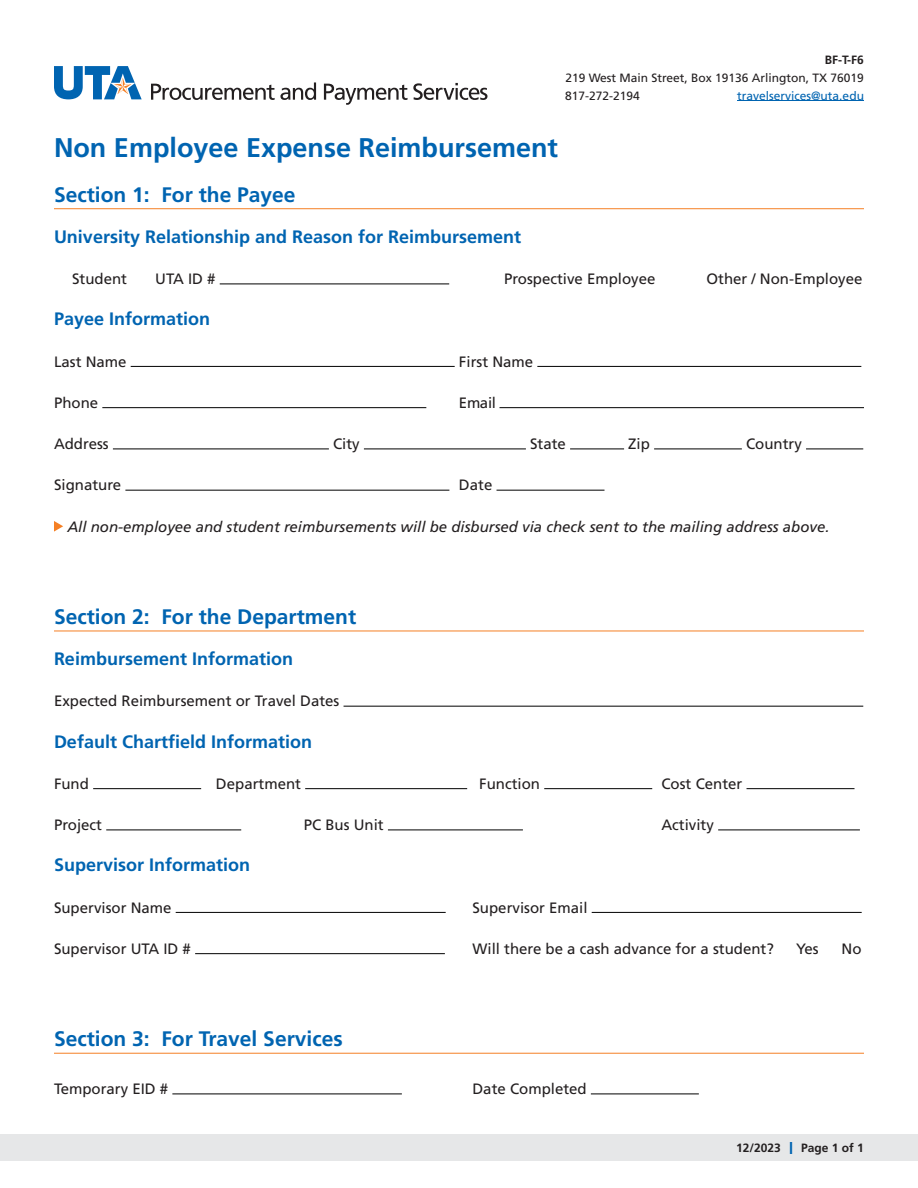
<style>
.page{position:relative;width:918px;height:1188px;background:#fff}
.page>*{position:absolute;margin:0;border:0;box-sizing:border-box;transform-origin:0 0}
.H1_Title{font:27px "Frutiger LT 65 Bd";color:#0064b1}
.H2_Major_Section{font:21px "Frutiger LT 65 Bd";color:#0064b1}
.H3_Minor_Section{font:18px "Frutiger LT 65 Bd";color:#0064b1}
.P_Body{font:15px "Frutiger LT 55 Rm";color:#231f20}
.P_Body-2{font:15px "Frutiger LT 56 It";color:#231f20}
.P_Form_Info_Block{font:12px "Frutiger LT 55 Rm";color:#231f20}
.P_Form_Info_Block-2{font:12px "Frutiger LT 65 Bd";color:#231f20}
.P_Form_Info_Block-3{font:12px "Frutiger LT 55 Rm";color:#0064b1}
.s1{font-family:"Frutiger LT 95 Ult Blk";color:#0064b1}
</style>
<div class="page">
<div style="left:0;top:1134px;width:918px;height:27px;background:#e6e7e8"></div>
<hr style="left:737px;top:100px;width:127px;height:1px;background:#0064b1">
<svg style="left:54px;top:66px;width:88px;height:33px"></svg>
<svg style="left:151px;top:82px;width:165px;height:18px"></svg>
<svg style="left:324px;top:83px;width:164px;height:22px"></svg>
<hr style="left:54px;top:208px;width:810px;height:1px;background:#f58025">
<hr style="left:54px;top:631px;width:810px;height:1px;background:#f58025">
<hr style="left:54px;top:1053px;width:810px;height:1px;background:#f58025">
<hr style="left:220px;top:284px;width:229px;height:1px;background:#000">
<hr style="left:131px;top:366px;width:324px;height:1px;background:#000">
<hr style="left:537px;top:366px;width:324px;height:1px;background:#000">
<hr style="left:102px;top:407px;width:324px;height:1px;background:#000">
<hr style="left:500px;top:407px;width:364px;height:1px;background:#000">
<hr style="left:113px;top:449px;width:216px;height:1px;background:#000">
<hr style="left:364px;top:449px;width:162px;height:1px;background:#000">
<hr style="left:570px;top:449px;width:54px;height:1px;background:#000">
<hr style="left:654px;top:449px;width:88px;height:1px;background:#000">
<hr style="left:806px;top:449px;width:57px;height:1px;background:#000">
<hr style="left:125px;top:490px;width:324px;height:1px;background:#000">
<hr style="left:497px;top:490px;width:108px;height:1px;background:#000">
<svg style="left:54px;top:521px;width:9px;height:11px"></svg>
<hr style="left:344px;top:706px;width:519px;height:1px;background:#000">
<hr style="left:93px;top:788px;width:108px;height:1px;background:#000">
<hr style="left:305px;top:788px;width:162px;height:1px;background:#000">
<hr style="left:544px;top:788px;width:108px;height:1px;background:#000">
<hr style="left:747px;top:788px;width:108px;height:1px;background:#000">
<hr style="left:106px;top:830px;width:135px;height:1px;background:#000">
<hr style="left:388px;top:830px;width:135px;height:1px;background:#000">
<hr style="left:718px;top:830px;width:142px;height:1px;background:#000">
<hr style="left:176px;top:912px;width:270px;height:1px;background:#000">
<hr style="left:592px;top:912px;width:270px;height:1px;background:#000">
<hr style="left:195px;top:953px;width:250px;height:1px;background:#000">
<hr style="left:172px;top:1094px;width:230px;height:1px;background:#000">
<hr style="left:591px;top:1094px;width:108px;height:1px;background:#000">
<p class="P_Form_Info_Block-2" style="left:825px;top:52px;width:41px">BF-T-F6</p>
<p class="P_Form_Info_Block" style="left:565px;top:70px;width:300px">219 West Main Street, Box 19136 Arlington, TX 76019</p>
<p class="P_Form_Info_Block" style="left:565px;top:88px;width:76px">817-272-2194</p>
<p class="P_Form_Info_Block-3" style="left:737px;top:88px;width:128px">travelservices@uta.edu</p>
<h1 class="H1_Title" style="left:54px;top:131px;width:506px">Non Employee Expense Reimbursement</h1>
<h2 class="H2_Major_Section" style="left:54px;top:182px;width:243px">Section 1: For the Payee</h2>
<h3 class="H3_Minor_Section" style="left:54px;top:226px;width:469px">University Relationship and Reason for Reimbursement</h3>
<p class="P_Body" style="left:72px;top:270px;width:57px">Student</p>
<p class="P_Body" style="left:155px;top:270px;width:62px">UTA ID #</p>
<p class="P_Body" style="left:504px;top:270px;width:153px">Prospective Employee</p>
<p class="P_Body" style="left:707px;top:270px;width:157px">Other / Non-Employee</p>
<h3 class="H3_Minor_Section" style="left:54px;top:309px;width:158px">Payee Information</h3>
<p class="P_Body" style="left:54px;top:353px;width:74px">Last Name</p>
<p class="P_Body" style="left:459px;top:353px;width:76px">First Name</p>
<p class="P_Body" style="left:54px;top:394px;width:46px">Phone</p>
<p class="P_Body" style="left:459px;top:394px;width:39px">Email</p>
<p class="P_Body" style="left:54px;top:435px;width:56px">Address</p>
<p class="P_Body" style="left:333px;top:435px;width:28px">City</p>
<p class="P_Body" style="left:530px;top:435px;width:37px">State</p>
<p class="P_Body" style="left:628px;top:435px;width:23px">Zip</p>
<p class="P_Body" style="left:746px;top:435px;width:57px">Country</p>
<p class="P_Body" style="left:54px;top:476px;width:69px">Signature</p>
<p class="P_Body" style="left:459px;top:476px;width:35px">Date</p>
<p class="P_Body-2" style="left:67px;top:518px;width:764px">All non-employee and student reimbursements will be disbursed via check sent to the mailing address above.</p>
<h2 class="H2_Major_Section" style="left:54px;top:604px;width:304px">Section 2: For the Department</h2>
<h3 class="H3_Minor_Section" style="left:54px;top:648px;width:241px">Reimbursement Information</h3>
<p class="P_Body" style="left:54px;top:692px;width:287px">Expected Reimbursement or Travel Dates</p>
<h3 class="H3_Minor_Section" style="left:54px;top:731px;width:260px">Default Chartfield Information</h3>
<p class="P_Body" style="left:54px;top:775px;width:36px">Fund</p>
<p class="P_Body" style="left:216px;top:775px;width:87px">Department</p>
<p class="P_Body" style="left:479px;top:775px;width:62px">Function</p>
<p class="P_Body" style="left:661px;top:775px;width:82px">Cost Center</p>
<p class="P_Body" style="left:54px;top:816px;width:50px">Project</p>
<p class="P_Body" style="left:304px;top:816px;width:82px">PC Bus Unit</p>
<p class="P_Body" style="left:661px;top:816px;width:54px">Activity</p>
<h3 class="H3_Minor_Section" style="left:54px;top:855px;width:198px">Supervisor Information</h3>
<p class="P_Body" style="left:54px;top:899px;width:119px">Supervisor Name</p>
<p class="P_Body" style="left:472px;top:899px;width:117px">Supervisor Email</p>
<p class="P_Body" style="left:54px;top:940px;width:138px">Supervisor UTA ID #</p>
<p class="P_Body" style="left:472px;top:940px;width:303px">Will there be a cash advance for a student?</p>
<p class="P_Body" style="left:796px;top:940px;width:24px">Yes</p>
<p class="P_Body" style="left:842px;top:940px;width:21px">No</p>
<h2 class="H2_Major_Section" style="left:54px;top:1026px;width:290px">Section 3: For Travel Services</h2>
<p class="P_Body" style="left:54px;top:1080px;width:116px">Temporary EID #</p>
<p class="P_Body" style="left:472px;top:1080px;width:116px">Date Completed</p>
<p class="P_Form_Info_Block-2" style="left:736px;top:1141px;width:129px">12/2023 <span class="s1">|</span> Page 1 of 1</p>
</div>
